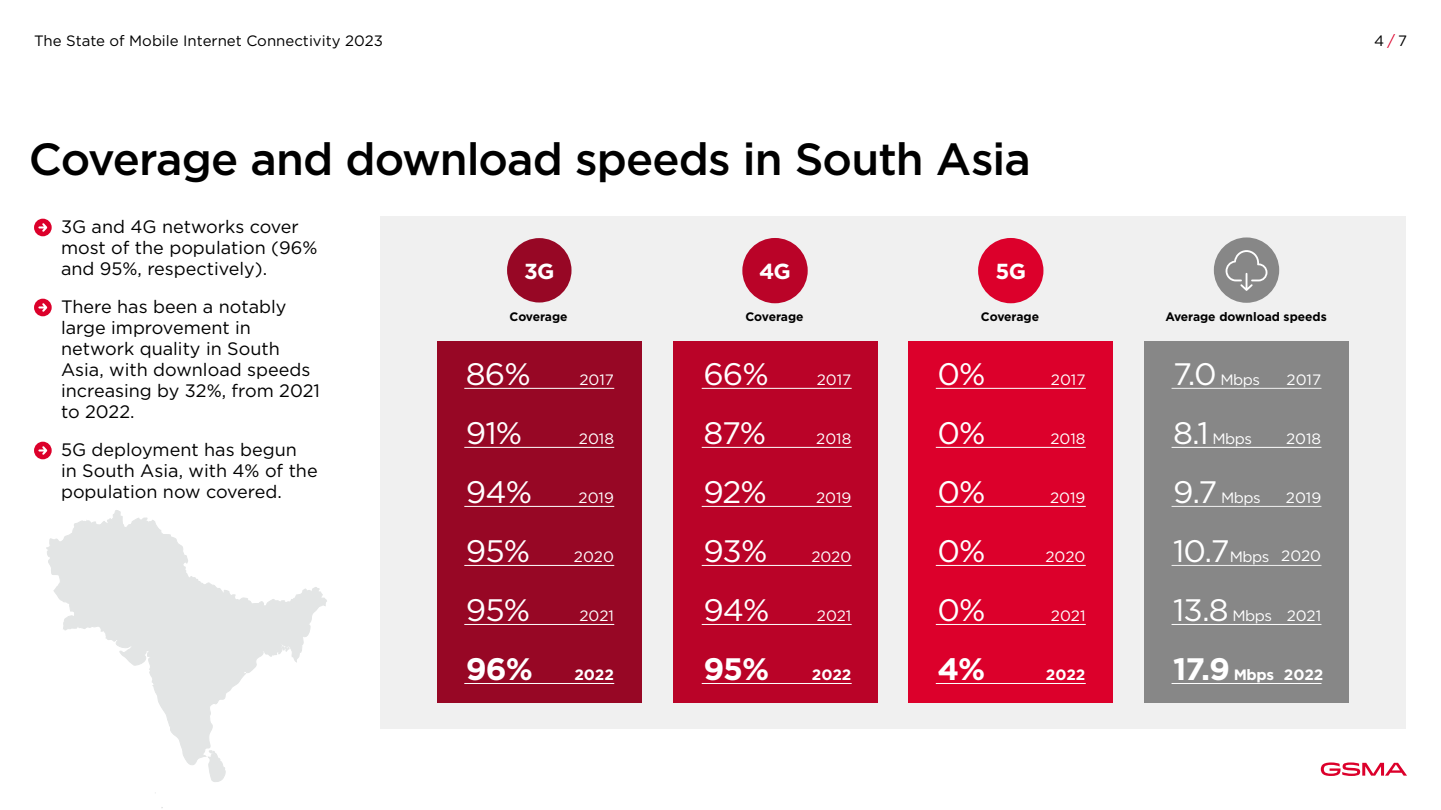
<style>
.page{position:relative;width:1441px;height:810px;background:#fff}
.page>*{position:absolute;margin:0;border:0;box-sizing:border-box;transform-origin:0 0}
.t1{font:500 45px "Gotham";letter-spacing:-.02em;color:#000}
.t2{font:31.05px "Gotham";letter-spacing:-.03em;color:#fff}
.t3{font:700 31.05px "Gotham";color:#fff}
.t4{font:700 21.75px "Gotham";color:#fff}
.t5{font:18px/21px "Gotham";color:#000}
.t6{font:15px "Gotham";color:#fff}
.t7{font:15px "Gotham";color:#000}
.t8{font:15px "Gotham";letter-spacing:-.02em;color:#fff}
.t9{font:700 15px "Gotham";color:#fff}
.t10{font:700 15px "Gotham";letter-spacing:-.02em;color:#fff}
.t11{font:700 12.3px "Gotham";color:#000}
.s1{color:#dc002b}
.s2{font-size:31.05px}
</style>
<div class="page">
<svg style="left:1320px;top:762px;width:86px;height:14px"></svg>
<svg style="left:46px;top:510px;width:281px;height:272px"></svg>
<div style="left:380px;top:217px;width:1025px;height:512px;background:#f0f0f0"></div>
<div style="left:908px;top:341px;width:204px;height:362px;background:#dc002b"></div>
<div style="left:1144px;top:341px;width:204px;height:362px;background:#878787"></div>
<div style="left:437px;top:341px;width:204px;height:362px;background:#970725"></div>
<div style="left:673px;top:341px;width:204px;height:362px;background:#ba0328"></div>
<svg style="left:34px;top:219px;width:18px;height:17px"></svg>
<svg style="left:34px;top:299px;width:18px;height:17px"></svg>
<svg style="left:34px;top:442px;width:18px;height:17px"></svg>
<hr style="left:464px;top:388px;width:150px;height:1px;background:#fff">
<hr style="left:1171px;top:388px;width:150px;height:1px;background:#f0f0f0">
<hr style="left:464px;top:447px;width:150px;height:1px;background:#fff">
<hr style="left:1171px;top:447px;width:150px;height:1px;background:#fff">
<hr style="left:464px;top:506px;width:150px;height:1px;background:#fff">
<hr style="left:1171px;top:506px;width:150px;height:1px;background:#f0f0f0">
<hr style="left:464px;top:565px;width:150px;height:1px;background:#fff">
<hr style="left:464px;top:624px;width:150px;height:1px;background:#fff">
<hr style="left:464px;top:683px;width:150px;height:1px;background:#fff">
<hr style="left:1171px;top:624px;width:150px;height:1px;background:#fff">
<hr style="left:1171px;top:683px;width:150px;height:1px;background:#fff">
<div style="left:1213px;top:237px;width:65px;height:66px;background:#878787;border-radius:50%"></div>
<svg style="left:1225px;top:250px;width:42px;height:41px"></svg>
<div style="left:507px;top:238px;width:64px;height:65px;background:#970725;border-radius:50%"></div>
<div style="left:742px;top:238px;width:65px;height:65px;background:#ba0328;border-radius:50%"></div>
<div style="left:978px;top:238px;width:65px;height:65px;background:#dc002b;border-radius:50%"></div>
<hr style="left:1171px;top:565px;width:150px;height:1px;background:#f0f0f0">
<hr style="left:701px;top:388px;width:150px;height:1px;background:#fff">
<hr style="left:701px;top:447px;width:150px;height:1px;background:#fff">
<hr style="left:701px;top:506px;width:150px;height:1px;background:#fff">
<hr style="left:701px;top:565px;width:150px;height:1px;background:#fff">
<hr style="left:701px;top:624px;width:150px;height:1px;background:#fff">
<hr style="left:701px;top:683px;width:150px;height:1px;background:#fff">
<hr style="left:935px;top:388px;width:150px;height:1px;background:#fff">
<hr style="left:935px;top:447px;width:150px;height:1px;background:#fff">
<hr style="left:935px;top:506px;width:150px;height:1px;background:#fff">
<hr style="left:935px;top:565px;width:150px;height:1px;background:#fff">
<hr style="left:935px;top:624px;width:150px;height:1px;background:#fff">
<hr style="left:935px;top:683px;width:150px;height:1px;background:#fff">
<p class="t7" style="left:34px;top:31px;width:350px">The State of Mobile Internet Connectivity 2023</p>
<p class="t7" style="left:1373px;top:31px;width:34px">4 <span class="s1">/</span> 7</p>
<h1 class="t1" style="left:29px;top:130px;width:1003px">Coverage and download speeds in South Asia</h1>
<p class="t5" style="left:61px;top:215px;width:258px">3G and 4G networks cover most of the population (96% and 95%, respectively).</p>
<p class="t5" style="left:61px;top:295px;width:260px">There has been a notably large improvement in network quality in South<br>Asia, with download speeds increasing by 32%, from 2021 to 2022.</p>
<p class="t5" style="left:61px;top:438px;width:258px">5G deployment has begun<br>in South Asia, with 4% of the population now covered.</p>
<p class="t4" style="left:524px;top:257px;width:32px">3G</p>
<p class="t4" style="left:759px;top:257px;width:33px">4G</p>
<p class="t4" style="left:995px;top:257px;width:32px">5G</p>
<p class="t11" style="left:509px;top:308px;width:60px">Coverage</p>
<p class="t11" style="left:745px;top:308px;width:60px">Coverage</p>
<p class="t11" style="left:980px;top:308px;width:60px">Coverage</p>
<p class="t11" style="left:1165px;top:308px;width:163px">Average download speeds</p>
<h2 class="t2" style="left:466px;top:354px;width:66px">86%</h2>
<p class="t6" style="left:579px;top:370px;width:36px">2017</p>
<p class="t6" style="left:1173px;top:370px;width:88px"><span class="s2">7.0</span> Mbps</p>
<p class="t6" style="left:1286px;top:370px;width:36px">2017</p>
<h2 class="t2" style="left:466px;top:413px;width:58px">91%</h2>
<p class="t6" style="left:579px;top:429px;width:37px">2018</p>
<p class="t6" style="left:1173px;top:429px;width:80px"><span class="s2">8.1</span> Mbps</p>
<p class="t6" style="left:1285px;top:429px;width:37px">2018</p>
<h2 class="t2" style="left:466px;top:472px;width:68px">94%</h2>
<p class="t6" style="left:578px;top:488px;width:37px">2019</p>
<p class="t6" style="left:1173px;top:488px;width:89px"><span class="s2">9.7</span> Mbps</p>
<p class="t6" style="left:1285px;top:488px;width:37px">2019</p>
<h2 class="t2" style="left:466px;top:531px;width:66px">95%</h2>
<p class="t6" style="left:574px;top:547px;width:41px">2020</p>
<h2 class="t2" style="left:466px;top:590px;width:66px">95%</h2>
<p class="t6" style="left:579px;top:606px;width:36px">2021</p>
<h2 class="t3" style="left:466px;top:649px;width:69px">96%</h2>
<p class="t9" style="left:574px;top:665px;width:41px">2022</p>
<h2 class="t2" style="left:703px;top:354px;width:67px">66%</h2>
<p class="t6" style="left:816px;top:370px;width:36px">2017</p>
<h2 class="t2" style="left:703px;top:413px;width:64px">87%</h2>
<p class="t6" style="left:816px;top:429px;width:37px">2018</p>
<h2 class="t2" style="left:703px;top:472px;width:65px">92%</h2>
<p class="t6" style="left:816px;top:488px;width:37px">2019</p>
<h2 class="t2" style="left:703px;top:531px;width:65px">93%</h2>
<p class="t6" style="left:811px;top:547px;width:41px">2020</p>
<h2 class="t2" style="left:703px;top:590px;width:68px">94%</h2>
<p class="t6" style="left:816px;top:606px;width:36px">2021</p>
<h2 class="t3" style="left:703px;top:649px;width:67px">95%</h2>
<p class="t9" style="left:811px;top:665px;width:41px">2022</p>
<h2 class="t2" style="left:937px;top:354px;width:50px">0%</h2>
<p class="t6" style="left:1050px;top:370px;width:36px">2017</p>
<h2 class="t2" style="left:937px;top:413px;width:50px">0%</h2>
<p class="t6" style="left:1050px;top:429px;width:37px">2018</p>
<h2 class="t2" style="left:937px;top:472px;width:50px">0%</h2>
<p class="t6" style="left:1050px;top:488px;width:37px">2019</p>
<h2 class="t2" style="left:937px;top:531px;width:50px">0%</h2>
<p class="t6" style="left:1045px;top:547px;width:41px">2020</p>
<h2 class="t2" style="left:937px;top:590px;width:50px">0%</h2>
<p class="t6" style="left:1050px;top:606px;width:36px">2021</p>
<h2 class="t3" style="left:937px;top:649px;width:50px">4%</h2>
<p class="t9" style="left:1045px;top:665px;width:41px">2022</p>
<p class="t8" style="left:1173px;top:546px;width:149px"><span class="s2">10.7</span>Mbps 2020</p>
<p class="t8" style="left:1173px;top:606px;width:149px"><span class="s2">13.8</span> Mbps 2021</p>
<p class="t10" style="left:1173px;top:665px;width:152px"><span class="s2">17.9</span> Mbps 2022</p>
</div>
